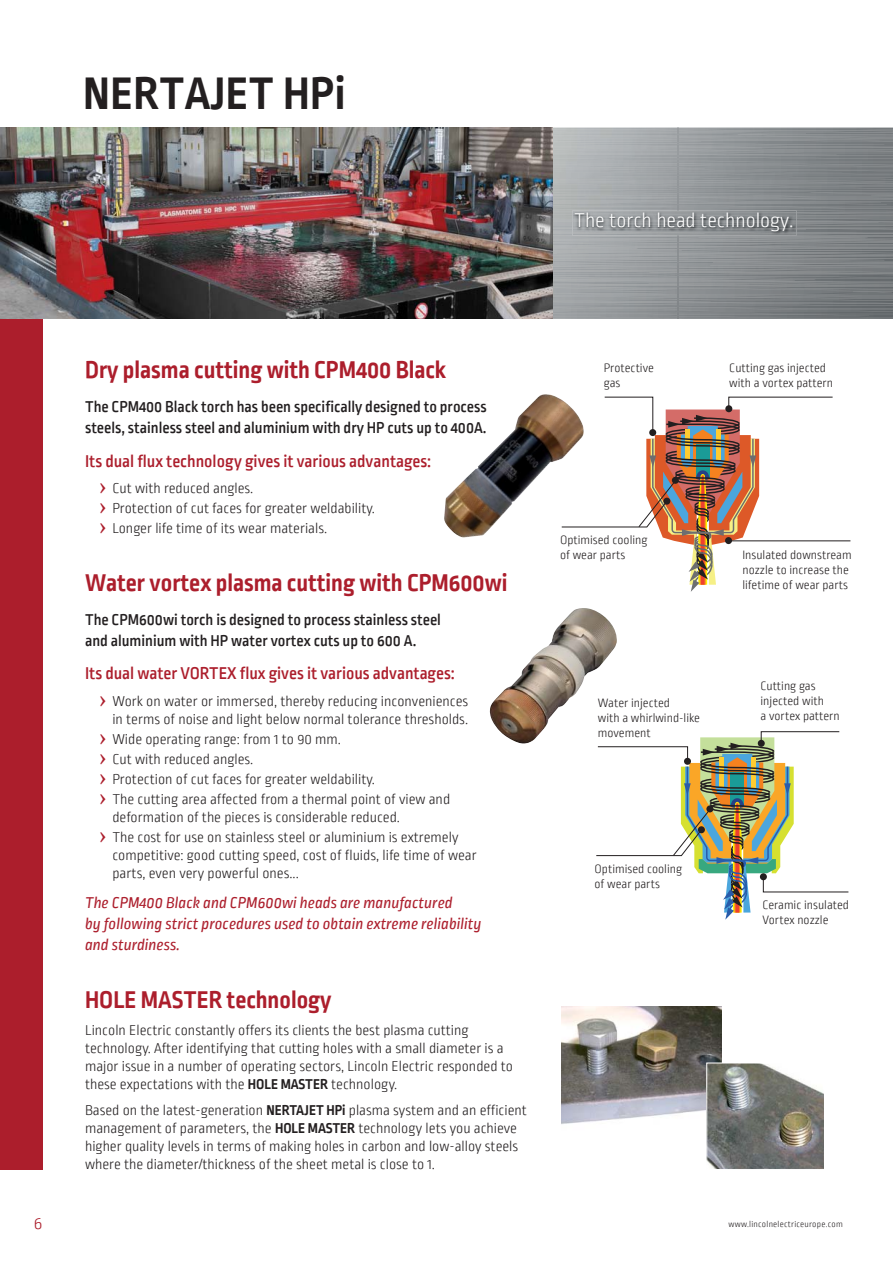
<style>
.page{position:relative;width:893px;height:1263px;background:#fff}
.page>*{position:absolute;margin:0;border:0;box-sizing:border-box;transform-origin:0 0}
.t1{font:700 48px "Ropa Sans PTT";letter-spacing:.01em;color:#231f20}
.t2{font:700 25.5px "Ropa Sans PTT";color:#ac1e2c}
.t3{font:300 21px "Ropa Sans PTT";color:#fff}
.t4{font:500 18px "Ropa Sans PTT";color:#ac1e2c}
.t5{font:300 18px "Ropa Sans PTT";color:#ac1e2c}
.t6{font:500 16.5px/21px "Ropa Sans PTT";color:#231f20}
.t7{font:italic 16.5px/21px "Ropa Sans PTT";color:#ac1e2c}
.t8{font:300 15px/18px "Ropa Sans PTT";color:#231f20}
.t9{font:300 12.75px/15px "Ropa Sans PTT";color:#231f20}
.t10{font:300 9px "Ropa Sans PTT";letter-spacing:.025em;color:#231f20}
.s1{font-family:"Mini Pics Directional AA";font-weight:400;font-size:19.5px;color:#ac1e2c}
.s2{font-weight:700}
</style>
<div class="page">
<div style="left:0;top:319px;width:43px;height:850px;background:#ac1e2c"></div>
<img style="left:553px;top:241px;width:340px;height:20px">
<img style="left:553px;top:311px;width:340px;height:6px">
<img style="left:553px;top:306px;width:340px;height:5px">
<img style="left:553px;top:300px;width:340px;height:6px">
<img style="left:553px;top:299px;width:340px;height:1px">
<img style="left:553px;top:293px;width:340px;height:6px">
<img style="left:553px;top:289px;width:340px;height:4px">
<img style="left:553px;top:277px;width:340px;height:12px">
<img style="left:649px;top:283px;width:244px;height:2px">
<img style="left:553px;top:274px;width:340px;height:3px">
<img style="left:553px;top:269px;width:340px;height:3px">
<img style="left:553px;top:133px;width:340px;height:5px">
<img style="left:572px;top:211px;width:225px;height:24px">
<img style="left:0;top:128px;width:553px;height:191px">
<img style="left:444px;top:394px;width:117px;height:143px">
<img style="left:489px;top:608px;width:128px;height:136px">
<hr style="left:730px;top:540px;width:120px;height:1px;background:#231f20">
<svg style="left:595px;top:731px;width:254px;height:189px"></svg>
<svg style="left:561px;top:396px;width:272px;height:196px"></svg>
<img style="left:562px;top:1007px;width:160px;height:126px">
<img style="left:709px;top:1065px;width:114px;height:102px">
<div style="left:707px;top:1063px;width:118px;height:106px;border:1px solid #fff"></div>
<h1 class="t1" style="left:83px;top:63px;width:264px">NERTAJET HPi</h1>
<h3 class="t3" style="left:574px;top:207px;width:221px">The torch head technology.</h3>
<h2 class="t2" style="left:85px;top:354px;width:363px">Dry plasma cutting with CPM400 Black</h2>
<p class="t6" style="left:85px;top:397px;width:403px">The CPM400 Black torch has been specifically designed to process steels, stainless steel and aluminium with dry HP cuts up to 400A.</p>
<p class="t4" style="left:85px;top:449px;width:348px">Its dual flux technology gives it various advantages:</p>
<p class="t8" style="left:98px;top:479px;width:279px;line-height:20.1px"><span class="s1">V</span> Cut with reduced angles.<br><span class="s1">V</span> Protection of cut faces for greater weldability.<br><span class="s1">V</span> Longer life time of its wear materials.</p>
<p class="t9" style="left:729px;top:360px;width:105px">Cutting gas injected with a vortex pattern</p>
<p class="t9" style="left:604px;top:360px;width:52px">Protective gas</p>
<p class="t9" style="left:560px;top:533px;width:89px">Optimised cooling of wear parts</p>
<p class="t9" style="left:742px;top:547px;width:111px">Insulated downstream nozzle to increase the lifetime of wear parts</p>
<h2 class="t2" style="left:85px;top:566px;width:424px">Water vortex plasma cutting with CPM600wi</h2>
<p class="t6" style="left:85px;top:609px;width:357px">The CPM600wi torch is designed to process stainless steel and aluminium with HP water vortex cuts up to 600 A.</p>
<p class="t4" style="left:85px;top:662px;width:371px">Its dual water VORTEX flux gives it various advantages:</p>
<p class="t8" style="left:98px;top:692px;width:372px;text-align:right"><span class="s1">V</span> Work on water or immersed, thereby reducing inconveniences in terms of noise and light below normal tolerance thresholds.</p>
<p class="t8" style="left:98px;top:729px;width:354px;line-height:20.1px"><span class="s1">V</span> Wide operating range: from 1 to 90 mm.<br><span class="s1">V</span> Cut with reduced angles.<br><span class="s1">V</span> Protection of cut faces for greater weldability.<br><span class="s1">V</span> The cutting area affected from a thermal point of view and</p>
<p class="t8" style="left:98px;top:808px;width:362px;line-height:20.1px;text-indent:15px">deformation of the pieces is considerable reduced.<br><span class="s1">V</span> The cost for use on stainless steel or aluminium is extremely</p>
<p class="t8" style="left:112px;top:847px;width:366px">competitive: good cutting speed, cost of fluids, life time of wear parts, even very powerful ones...</p>
<p class="t7" style="left:85px;top:893px;width:398px">The CPM400 Black and CPM600wi heads are manufactured<br>by following strict procedures used to obtain extreme reliability and sturdiness.</p>
<p class="t9" style="left:762px;top:898px;width:88px">Ceramic insulated<br>Vortex nozzle</p>
<p class="t9" style="left:760px;top:678px;width:81px">Cutting gas injected with<br>a vortex pattern</p>
<p class="t9" style="left:598px;top:696px;width:104px">Water injected<br>with a whirlwind-like movement</p>
<p class="t9" style="left:595px;top:861px;width:89px">Optimised cooling of wear parts</p>
<h2 class="t2" style="left:85px;top:984px;width:248px">HOLE MASTER technology</h2>
<p class="t8" style="left:85px;top:1021px;width:429px">Lincoln Electric constantly offers its clients the best plasma cutting technology. After identifying that cutting holes with a small diameter is a major issue in a number of operating sectors, Lincoln Electric responded to these expectations with the <span class="s2">HOLE MASTER</span> technology.</p>
<p class="t8" style="left:85px;top:1102px;width:443px">Based on the latest-generation <span class="s2">NERTAJET HPi</span> plasma system and an efficient management of parameters, the <span class="s2">HOLE MASTER</span> technology lets you achieve higher quality levels in terms of making holes in carbon and low-alloy steels where the diameter/thickness of the sheet metal is close to 1.</p>
<p class="t5" style="left:34px;top:1212px;width:10px">6</p>
<p class="t10" style="left:729px;top:1219px;width:116px">www.lincolnelectriceurope.com</p>
</div>
